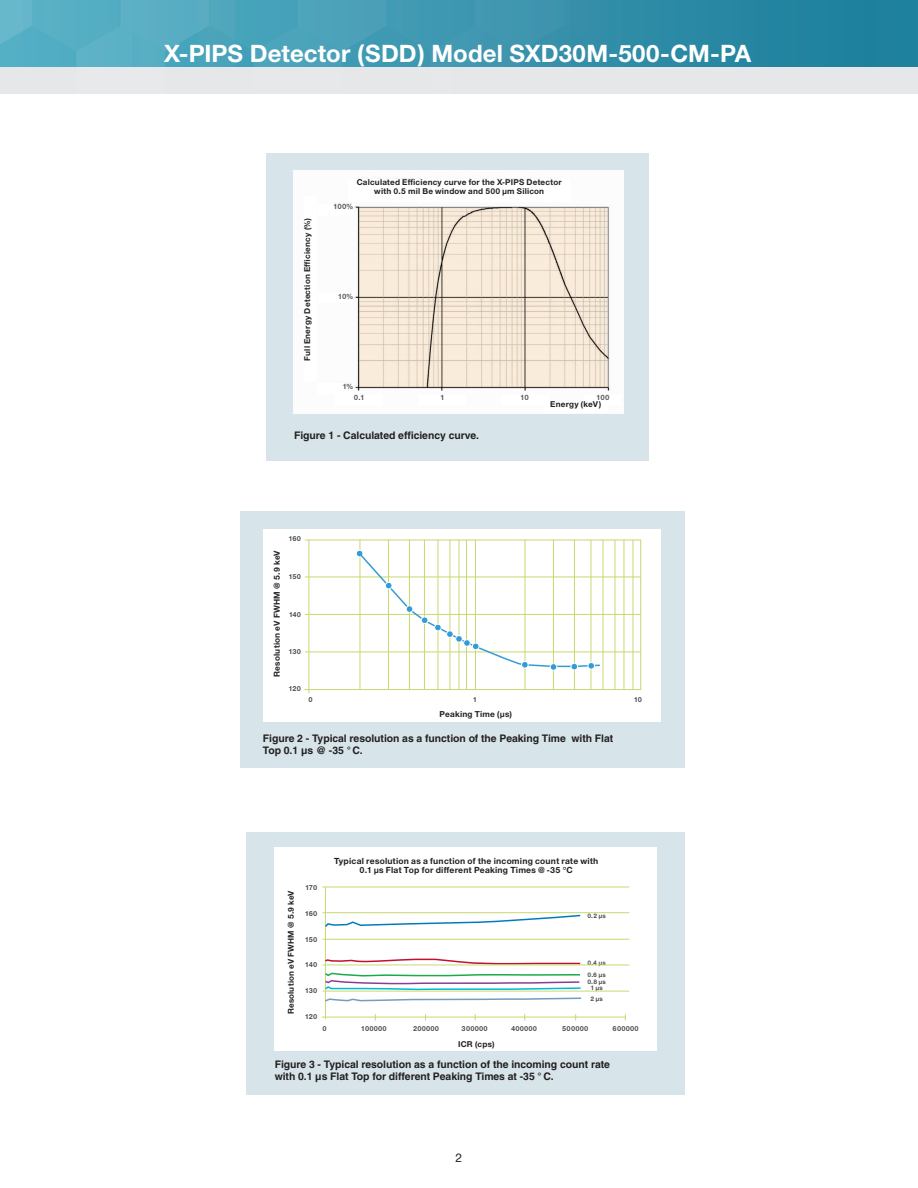
<style>
.page{position:relative;width:918px;height:1188px;background:#fff}
.page>*{position:absolute;margin:0;border:0;box-sizing:border-box;transform-origin:0 0}
.t1{font:700 24px "Helvetica Neue";letter-spacing:.005em;color:#fff}
.Overview_Key_Feature{font:12px "Helvetica Neue";color:#231f20}
.t2{font:700 10.5px/11.9px "Helvetica";letter-spacing:-.005em;color:#231f20}
.t3{font:700 9.15px/8.7px "Nimbus AREVA";letter-spacing:.02em;color:#231f20;text-align:center}
.t4{font:700 8.85px "Nimbus AREVA";letter-spacing:.02em;color:#231f20}
.t5{font:700 8.7px "Nimbus AREVA";letter-spacing:.02em;color:#231f20}
.t6{font:700 7.95px "Nimbus AREVA";letter-spacing:-.02em;color:#57585a}
.t7{font:700 7.5px "Nimbus AREVA";letter-spacing:.025em;color:#4b4c4d}
.t8{font:700 6.75px "Nimbus AREVA";letter-spacing:.04em;color:#4b4c4d}
</style>
<div class="page">
<div style="left:0;top:0;width:918px;height:67px;background:#2585a1"></div>
<div style="left:0;top:67px;width:918px;height:27px;background:#e6e7e9"></div>
<svg style="left:0;top:0;width:605px;height:67px;background:#49a1b9"></svg>
<div style="left:247px;top:832px;width:438px;height:262px;background:#d7e5eb"></div>
<div style="left:240px;top:511px;width:445px;height:257px;background:#d7e5eb"></div>
<div style="left:266px;top:153px;width:383px;height:308px;background:#d7e5eb"></div>
<div style="left:263px;top:529px;width:398px;height:192px;background:#fff"></div>
<div style="left:275px;top:848px;width:382px;height:203px;background:#fff"></div>
<img style="left:293px;top:171px;width:331px;height:243px">
<svg style="left:359px;top:208px;width:248px;height:179px;background:#eee0cf"></svg>
<div style="left:318px;top:204px;width:35px;height:12px;background:#fff"></div>
<div style="left:349px;top:179px;width:221px;height:23px;background:#fff"></div>
<div style="left:304px;top:197px;width:13px;height:185px;background:#fff"></div>
<div style="left:318px;top:294px;width:35px;height:9px;background:#fff"></div>
<div style="left:318px;top:383px;width:35px;height:12px;background:#fff"></div>
<div style="left:336px;top:395px;width:47px;height:9px;background:#fff"></div>
<div style="left:419px;top:395px;width:47px;height:9px;background:#fff"></div>
<div style="left:501px;top:395px;width:47px;height:9px;background:#fff"></div>
<div style="left:584px;top:395px;width:38px;height:9px;background:#fff"></div>
<div style="left:544px;top:401px;width:64px;height:12px;background:#fff"></div>
<hr style="left:325px;top:888px;width:1px;height:131px;background:#c7d970">
<hr style="left:322px;top:1017px;width:303px;height:1px;background:#c7d970">
<hr style="left:323px;top:887px;width:306px;height:1px;background:#c7d970">
<svg style="left:325px;top:914px;width:256px;height:13px"></svg>
<svg style="left:323px;top:972px;width:259px;height:19px"></svg>
<svg style="left:323px;top:958px;width:259px;height:7px"></svg>
<hr style="left:323px;top:912px;width:306px;height:1px;background:#c7d970">
<hr style="left:323px;top:939px;width:306px;height:1px;background:#c7d970">
<hr style="left:323px;top:965px;width:306px;height:1px;background:#c7d970">
<hr style="left:323px;top:991px;width:306px;height:1px;background:#c7d970">
<svg style="left:325px;top:997px;width:257px;height:5px"></svg>
<hr style="left:305px;top:540px;width:336px;height:1px;background:#c7d970">
<hr style="left:305px;top:689px;width:336px;height:1px;background:#c7d970">
<hr style="left:360px;top:540px;width:1px;height:149px;background:#c7d970">
<hr style="left:309px;top:540px;width:1px;height:153px;background:#c7d970">
<div style="left:356px;top:550px;width:7px;height:7px;border:1px solid #fff;border-radius:50%"></div>
<hr style="left:388px;top:540px;width:1px;height:149px;background:#c7d970">
<hr style="left:409px;top:540px;width:1px;height:149px;background:#c7d970">
<hr style="left:424px;top:540px;width:1px;height:149px;background:#c7d970">
<hr style="left:438px;top:540px;width:1px;height:149px;background:#c7d970">
<hr style="left:450px;top:540px;width:1px;height:149px;background:#c7d970">
<hr style="left:459px;top:540px;width:1px;height:149px;background:#c7d970">
<hr style="left:466px;top:540px;width:1px;height:149px;background:#c7d970">
<hr style="left:475px;top:540px;width:1px;height:149px;background:#c7d970">
<hr style="left:525px;top:540px;width:1px;height:149px;background:#c7d970">
<hr style="left:553px;top:540px;width:1px;height:149px;background:#c7d970">
<hr style="left:574px;top:540px;width:1px;height:149px;background:#c7d970">
<hr style="left:591px;top:540px;width:1px;height:149px;background:#c7d970">
<hr style="left:603px;top:540px;width:1px;height:149px;background:#c7d970">
<hr style="left:615px;top:540px;width:1px;height:149px;background:#c7d970">
<hr style="left:624px;top:540px;width:1px;height:149px;background:#c7d970">
<hr style="left:633px;top:540px;width:1px;height:149px;background:#c7d970">
<hr style="left:305px;top:577px;width:336px;height:1px;background:#c7d970">
<hr style="left:305px;top:614px;width:336px;height:1px;background:#c7d970">
<hr style="left:305px;top:652px;width:336px;height:1px;background:#c7d970">
<hr style="left:640px;top:540px;width:1px;height:149px;background:#c7d970">
<svg style="left:357px;top:551px;width:244px;height:117px"></svg>
<div style="left:463px;top:639px;width:8px;height:8px;border:1px solid #fff;border-radius:50%"></div>
<div style="left:472px;top:643px;width:7px;height:7px;background:#359bd6;border-radius:50%"></div>
<div style="left:472px;top:643px;width:8px;height:7px;border:1px solid #fff;border-radius:50%"></div>
<div style="left:522px;top:661px;width:6px;height:7px;background:#359bd6;border-radius:50%"></div>
<div style="left:521px;top:661px;width:8px;height:8px;border:1px solid #fff;border-radius:50%"></div>
<div style="left:550px;top:664px;width:7px;height:6px;background:#359bd6;border-radius:50%"></div>
<div style="left:550px;top:663px;width:7px;height:8px;border:1px solid #fff;border-radius:50%"></div>
<div style="left:571px;top:663px;width:7px;height:7px;background:#359bd6;border-radius:50%"></div>
<div style="left:571px;top:663px;width:7px;height:7px;border:1px solid #fff;border-radius:50%"></div>
<div style="left:588px;top:662px;width:7px;height:7px;background:#359bd6;border-radius:50%"></div>
<div style="left:587px;top:662px;width:8px;height:8px;border:1px solid #fff;border-radius:50%"></div>
<p class="t1" style="left:164px;top:39px;width:589px">X-PIPS Detector (SDD) Model SXD30M-500-CM-PA</p>
<p class="t5" style="left:357px;top:177px;width:206px">Calculated Efficiency curve for the X-PIPS Detector</p>
<p class="t5" style="left:374px;top:186px;width:171px">with 0.5 mil Be window and 500 µm Silicon</p>
<p class="t5" style="left:302px;top:361px;width:144px;rotate:-90deg">Full Energy Detection Efficiency (%)</p>
<p class="t6" style="left:333px;top:202px;width:22px">100%</p>
<p class="t6" style="left:338px;top:292px;width:17px">10%</p>
<p class="t6" style="left:342px;top:381px;width:12px">1%</p>
<p class="t6" style="left:354px;top:393px;width:12px">0.1</p>
<p class="t6" style="left:440px;top:393px;width:6px">1</p>
<p class="t6" style="left:520px;top:393px;width:10px">10</p>
<p class="t6" style="left:596px;top:393px;width:15px">100</p>
<p class="t5" style="left:550px;top:399px;width:52px">Energy (keV)</p>
<p class="t2" style="left:294px;top:429px;width:186px">Figure 1 - Calculated efficiency curve.</p>
<p class="t4" style="left:272px;top:677px;width:128px;rotate:-90deg">Resolution eV FWHM @ 5.9 keV</p>
<p class="t7" style="left:289px;top:534px;width:14px">160</p>
<p class="t7" style="left:289px;top:572px;width:14px">150</p>
<p class="t7" style="left:289px;top:610px;width:14px">140</p>
<p class="t7" style="left:289px;top:648px;width:14px">130</p>
<p class="t7" style="left:289px;top:684px;width:14px">120</p>
<p class="t7" style="left:309px;top:695px;width:6px">0</p>
<p class="t7" style="left:473px;top:695px;width:6px">1</p>
<p class="t7" style="left:634px;top:695px;width:10px">10</p>
<p class="t4" style="left:440px;top:709px;width:74px">Peaking Time (µs)</p>
<p class="t2" style="left:263px;top:732px;width:352px">Figure 2 - Typical resolution as a function of the Peaking Time with Flat<br>Top 0.1 µs @ -35 °C.</p>
<p class="t5" style="left:286px;top:1014px;width:126px;rotate:-90deg">Resolution eV FWHM @ 5.9 keV</p>
<p class="t7" style="left:305px;top:883px;width:14px">170</p>
<p class="t7" style="left:305px;top:909px;width:14px">160</p>
<p class="t7" style="left:305px;top:935px;width:14px">150</p>
<p class="t7" style="left:305px;top:960px;width:14px">140</p>
<p class="t7" style="left:305px;top:986px;width:14px">130</p>
<p class="t7" style="left:305px;top:1012px;width:14px">120</p>
<p class="t3" style="left:334px;top:857px;width:266px">Typical resolution as a function of the incoming count rate with<br>0.1 µs Flat Top for different Peaking Times @ -35 °C</p>
<p class="t8" style="left:587px;top:912px;width:20px">0.2 µs</p>
<p class="t8" style="left:588px;top:959px;width:20px">0.4 µs</p>
<p class="t8" style="left:588px;top:971px;width:20px">0.6 µs</p>
<p class="t8" style="left:590px;top:984px;width:14px">1 µs</p>
<p class="t8" style="left:590px;top:995px;width:14px">2 µs</p>
<p class="t8" style="left:587px;top:978px;width:20px">0.8 µs</p>
<p class="t7" style="left:323px;top:1024px;width:6px">0</p>
<p class="t7" style="left:361px;top:1024px;width:27px">100000</p>
<p class="t7" style="left:511px;top:1024px;width:28px">400000</p>
<p class="t7" style="left:613px;top:1024px;width:28px">600000</p>
<p class="t7" style="left:413px;top:1024px;width:28px">200000</p>
<p class="t7" style="left:462px;top:1024px;width:28px">300000</p>
<p class="t7" style="left:562px;top:1024px;width:28px">500000</p>
<p class="t5" style="left:458px;top:1039px;width:38px">ICR (cps)</p>
<p class="t2" style="left:275px;top:1058px;width:337px">Figure 3 - Typical resolution as a function of the incoming count rate with 0.1 µs Flat Top for different Peaking Times at -35 °C.</p>
<p class="Overview_Key_Feature" style="left:456px;top:1151px;width:8px">2</p>
</div>
